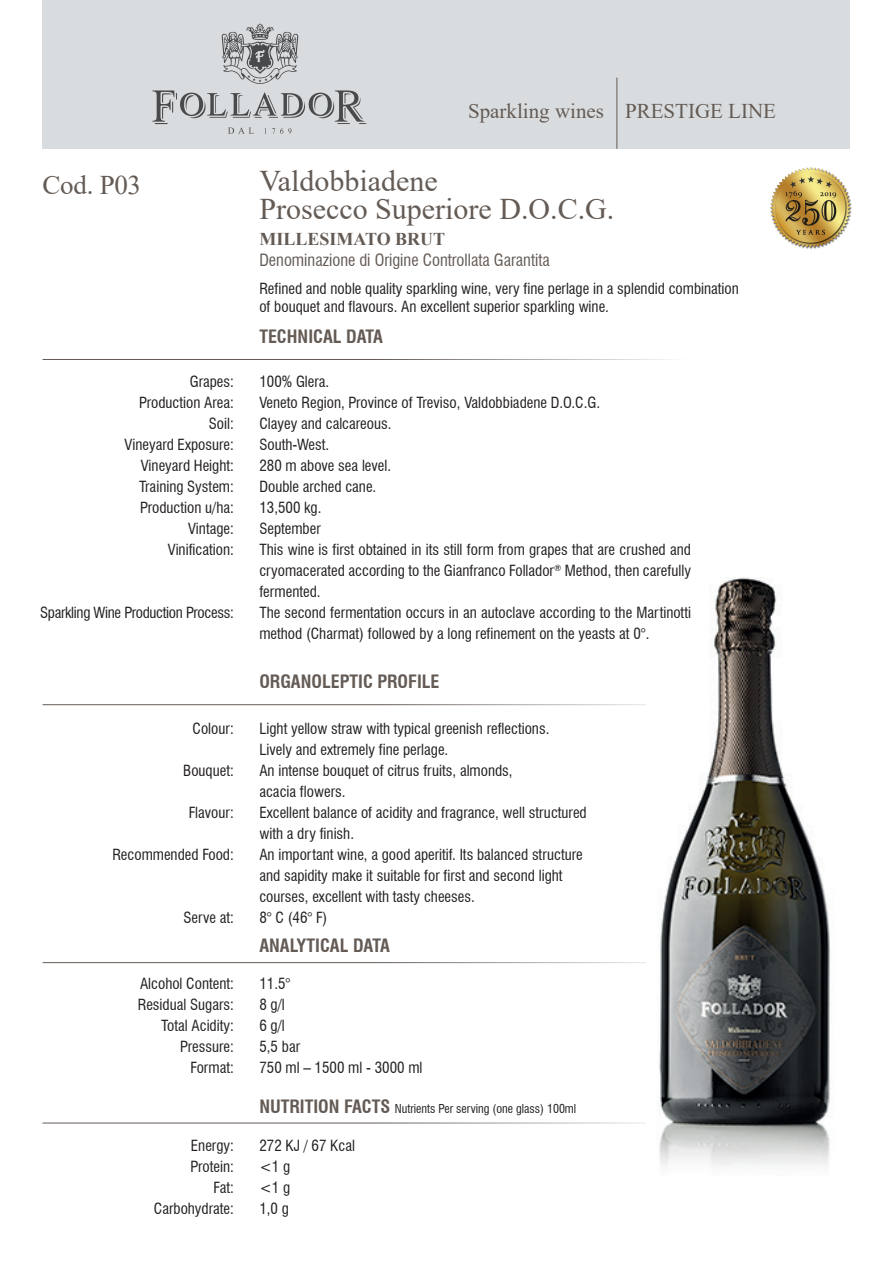
<style>
.page{position:relative;width:893px;height:1263px;background:#fff}
.page>*{position:absolute;margin:0;border:0;box-sizing:border-box;transform-origin:0 0}
.t1{font:30px/28.5px "Times New Roman";color:#645b55}
.t2{font:27px "Times New Roman";letter-spacing:-.01em;color:#645b55}
.t3{font:21px "Times New Roman";color:#645b55}
.t4{font:700 condensed 18px "Swiss 721 BT";color:#645b55}
.t5{font:700 18px "Times New Roman";color:#645b55}
.t6{font:condensed 16.5px "Swiss 721 BT";color:#645b55}
.t7{font:condensed 15px/21px "Swiss 721 BT";color:#231f20}
.t8{font:condensed 15px "Swiss 721 BT";letter-spacing:-.02em;color:#231f20}
.t9{font:condensed 12px "Swiss 721 BT";color:#231f20}
.s1{font-weight:700;font-size:18px;color:#645b55}
</style>
<div class="page">
<img style="left:770px;top:167px;width:82px;height:82px">
<div style="left:43px;top:0;width:807px;height:149px;background:#d9dcde"></div>
<hr style="left:617px;top:78px;width:1px;height:71px;background:#645b55">
<svg style="left:221px;top:24px;width:78px;height:60px"></svg>
<svg style="left:152px;top:90px;width:214px;height:44px"></svg>
<hr style="left:43px;top:359px;width:807px;height:1px;background:#645b55">
<hr style="left:43px;top:704px;width:807px;height:1px;background:#645b55">
<hr style="left:43px;top:962px;width:807px;height:1px;background:#645b55">
<hr style="left:43px;top:1123px;width:807px;height:1px;background:#645b55">
<img style="left:646px;top:577px;width:196px;height:591px">
<h3 class="t3" style="left:468px;top:96px;width:309px">Sparkling wines PRESTIGE LINE</h3>
<h2 class="t2" style="left:43px;top:166px;width:100px">Cod. P03</h2>
<h1 class="t1" style="left:259px;top:166px;width:356px">Valdobbiadene<br>Prosecco Superiore D.O.C.G.</h1>
<p class="t5" style="left:259px;top:226px;width:187px">MILLESIMATO BRUT</p>
<p class="t6" style="left:259px;top:250px;width:292px">Denominazione di Origine Controllata Garantita</p>
<p class="t7" style="left:259px;top:280px;width:481px;line-height:18px">Refined and noble quality sparkling wine, very fine perlage in a splendid combination of bouquet and flavours. An excellent superior sparkling wine.</p>
<p class="t7" style="left:125px;top:371px;width:111px;text-align:right">Grapes:<br>Production Area:<br>Soil:<br>Vineyard Exposure:<br>Vineyard Height:<br>Training System:<br>Production u/ha:<br>Vintage:<br>Vinification:</p>
<p class="t8" style="left:40px;top:603px;width:195px">Sparkling Wine Production Process:</p>
<p class="t7" style="left:193px;top:718px;width:43px">Colour:</p>
<p class="t7" style="left:183px;top:760px;width:52px">Bouquet:</p>
<p class="t7" style="left:189px;top:802px;width:47px">Flavour:</p>
<p class="t7" style="left:112px;top:844px;width:123px">Recommended Food:</p>
<p class="t7" style="left:183px;top:907px;width:52px">Serve at:</p>
<p class="t7" style="left:138px;top:973px;width:97px;text-align:right">Alcohol Content:<br>Residual Sugars:<br>Total Acidity:<br>Pressure:<br>Format:</p>
<p class="t7" style="left:154px;top:1135px;width:81px;text-align:right">Energy:<br>Protein:<br>Fat:<br>Carbohydrate:</p>
<p class="t4" style="left:259px;top:326px;width:125px">TECHNICAL DATA</p>
<p class="t7" style="left:259px;top:371px;width:433px">100% Glera.<br>Veneto Region, Province of Treviso, Valdobbiadene D.O.C.G.<br>Clayey and calcareous.<br>South-West.<br>280 m above sea level.<br>Double arched cane.<br>13,500 kg.<br>September<br>This wine is first obtained in its still form from grapes that are crushed and cryomacerated according to the Gianfranco Follador<sup>®</sup> Method, then carefully fermented.<br>The second fermentation occurs in an autoclave according to the Martinotti method (Charmat) followed by a long refinement on the yeasts at 0°.</p>
<p class="t4" style="left:259px;top:670px;width:182px">ORGANOLEPTIC PROFILE</p>
<p class="t7" style="left:259px;top:718px;width:329px">Light yellow straw with typical greenish reflections.<br>Lively and extremely fine perlage.<br>An intense bouquet of citrus fruits, almonds,<br>acacia flowers.<br>Excellent balance of acidity and fragrance, well structured with a dry finish.<br>An important wine, a good aperitif. Its balanced structure and sapidity make it suitable for first and second light courses, excellent with tasty cheeses.<br>8° C (46° F)</p>
<p class="t4" style="left:259px;top:935px;width:132px">ANALYTICAL DATA</p>
<p class="t7" style="left:259px;top:973px;width:165px">11.5°<br>8 g/l<br>6 g/l<br>5,5 bar<br>750 ml – 1500 ml - 3000 ml</p>
<p class="t9" style="left:259px;top:1101px;width:318px"><span class="s1">NUTRITION FACTS</span> Nutrients Per serving (one glass) 100ml</p>
<p class="t7" style="left:259px;top:1135px;width:97px">272 KJ / 67 Kcal &lt;1 g<br>&lt;1 g<br>1,0 g</p>
</div>
